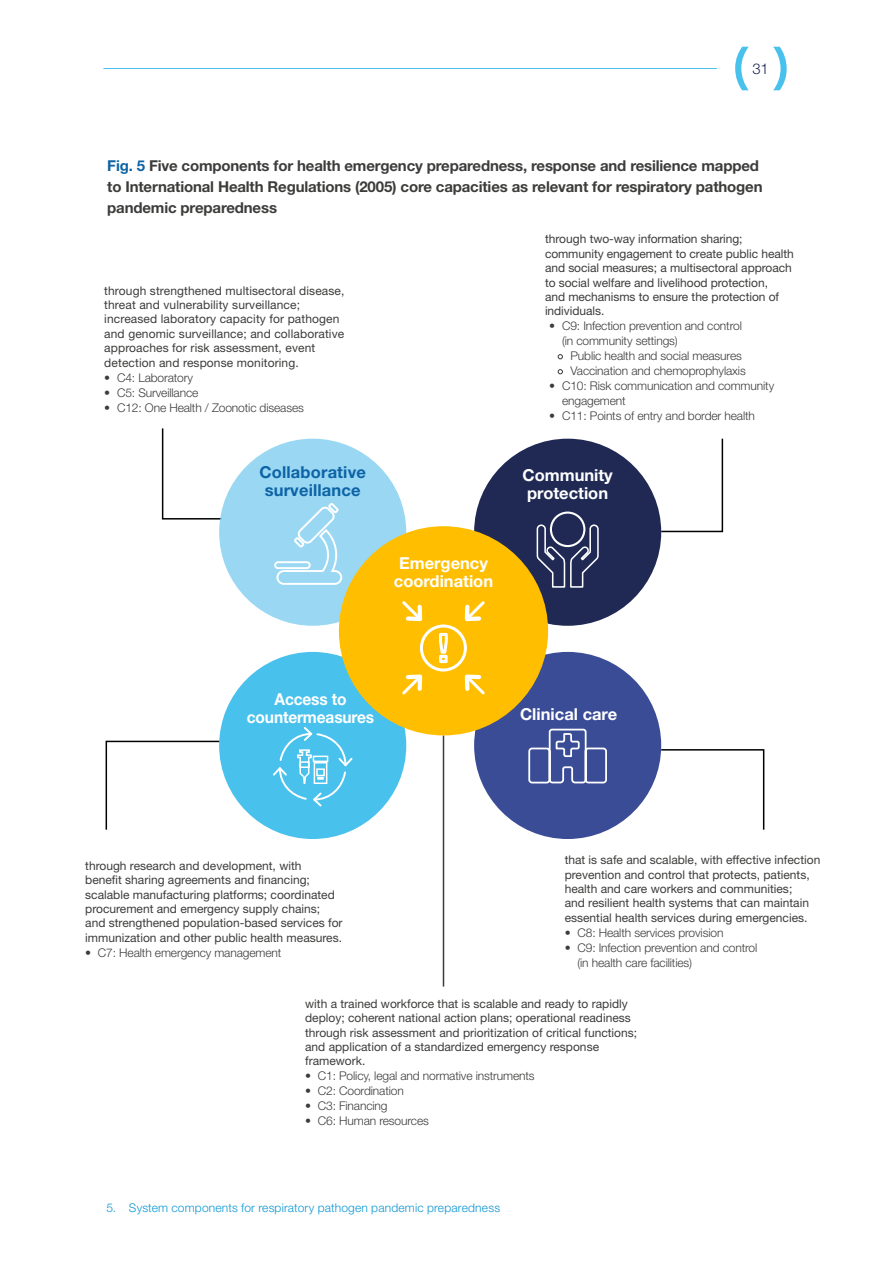
<style>
.page{position:relative;width:893px;height:1263px;background:#fff}
.page>*{position:absolute;margin:0;border:0;box-sizing:border-box;transform-origin:0 0}
.t1{font:700 16.5px/18px "Helvetica Neue LT Std";color:#fff}
.t2{font:700 16.5px/18px "Helvetica Neue LT Std";letter-spacing:.01em;color:#0d63a5;text-align:center}
.t3{font:700 16.5px/18px "Helvetica Neue LT Std";color:#fff;text-align:center;scale:.94 1}
.t4{font:700 15px/21px "Helvetica Neue LT Std";letter-spacing:-.01em;color:#3c3c3b}
.t5{font:300 14.85px "Helvetica Neue LT Std";color:#1f2954}
.t6{font:12px/14.4px "Helvetica Neue LT Std";color:#3c3c3b}
.t7{font:300 12px/15px "Helvetica Neue LT Std";letter-spacing:-.01em;color:#3c3c3b}
.t8{font:300 12px "Helvetica Neue LT Std";letter-spacing:.015em;color:#0e97d5}
.s1{color:#0d63a5}
</style>
<div class="page">
<hr style="left:103px;top:68px;width:614px;height:1px;background:#48c1ec">
<svg style="left:735px;top:47px;width:52px;height:43px"></svg>
<svg style="left:660px;top:438px;width:64px;height:95px"></svg>
<div style="left:474px;top:439px;width:187px;height:187px;background:#1f2954;border-radius:50%"></div>
<svg style="left:536px;top:524px;width:63px;height:64px"></svg>
<div style="left:550px;top:511px;width:35px;height:36px;border:2px solid #fff;border-radius:50%"></div>
<svg style="left:558px;top:354px;width:5px;height:5px"></svg>
<svg style="left:558px;top:369px;width:5px;height:5px"></svg>
<hr style="left:443px;top:735px;width:1px;height:251px;background:#3c3c3b">
<svg style="left:660px;top:748px;width:105px;height:82px"></svg>
<svg style="left:161px;top:428px;width:62px;height:92px"></svg>
<svg style="left:105px;top:740px;width:116px;height:90px"></svg>
<div style="left:219px;top:439px;width:187px;height:187px;background:#99d7f3;border-radius:50%"></div>
<div style="left:274px;top:561px;width:37px;height:8px;border:2px solid #fff;border-radius:3px"></div>
<svg style="left:275px;top:503px;width:68px;height:82px"></svg>
<div style="left:474px;top:652px;width:187px;height:187px;background:#3a4c96;border-radius:50%"></div>
<svg style="left:528px;top:728px;width:79px;height:56px"></svg>
<div style="left:219px;top:652px;width:187px;height:187px;background:#48c1ec;border-radius:50%"></div>
<svg style="left:273px;top:727px;width:80px;height:80px"></svg>
<div style="left:339px;top:526px;width:209px;height:209px;background:#ffbf00;border-radius:50%"></div>
<svg style="left:402px;top:601px;width:83px;height:94px"></svg>
<p class="t5" style="left:752px;top:59px;width:18px">31</p>
<p class="t4" style="left:107px;top:155px;width:657px"><span class="s1">Fig. 5</span> Five components for health emergency preparedness, response and resilience mapped to International Health Regulations (2005) core capacities as relevant for respiratory pathogen pandemic preparedness</p>
<p class="t6" style="left:545px;top:232px;width:250px">through two-way information sharing; community engagement to create public health and social measures; a multisectoral approach to social welfare and livelihood protection,<br>and mechanisms to ensure the protection of individuals.</p>
<p class="t7" style="left:562px;top:318px;width:181px;text-indent:-13px">• C9: Infection prevention and control (in community settings)</p>
<p class="t7" style="left:571px;top:348px;width:177px">Public health and social measures<br>Vaccination and chemoprophylaxis</p>
<p class="t7" style="left:562px;top:378px;width:214px;text-indent:-13px">• C10: Risk communication and community engagement</p>
<p class="t7" style="left:549px;top:408px;width:207px">• C11: Points of entry and border health</p>
<p class="t6" style="left:104px;top:283px;width:242px">through strengthened multisectoral disease, threat and vulnerability surveillance; increased laboratory capacity for pathogen and genomic surveillance; and collaborative approaches for risk assessment, event detection and response monitoring.</p>
<p class="t7" style="left:104px;top:370px;width:90px">• C4: Laboratory</p>
<p class="t7" style="left:104px;top:385px;width:96px">• C5: Surveillance</p>
<p class="t7" style="left:104px;top:400px;width:201px">• C12: One Health / Zoonotic diseases</p>
<h1 class="t2" style="left:259px;top:462px;width:108px">Collaborative surveillance</h1>
<h1 class="t1" style="left:394px;top:554px;width:101px;text-align:center">Emergency coordination</h1>
<h1 class="t1" style="left:522px;top:466px;width:92px">Community protection</h1>
<h1 class="t3" style="left:247px;top:689px;width:137px">Access to countermeasures</h1>
<h1 class="t1" style="left:520px;top:704px;width:99px">Clinical care</h1>
<p class="t6" style="left:85px;top:858px;width:259px">through research and development, with<br>benefit sharing agreements and financing; scalable manufacturing platforms; coordinated procurement and emergency supply chains; and strengthened population-based services for immunization and other public health measures.</p>
<p class="t7" style="left:85px;top:945px;width:198px">• C7: Health emergency management</p>
<p class="t6" style="left:565px;top:852px;width:257px">that is safe and scalable, with effective infection prevention and control that protects, patients, health and care workers and communities;<br>and resilient health systems that can maintain essential health services during emergencies.</p>
<p class="t7" style="left:565px;top:925px;width:160px">• C8: Health services provision</p>
<p class="t7" style="left:577px;top:940px;width:181px;text-indent:-13px">• C9: Infection prevention and control (in health care facilities)</p>
<p class="t6" style="left:305px;top:996px;width:334px">with a trained workforce that is scalable and ready to rapidly deploy; coherent national action plans; operational readiness through risk assessment and prioritization of critical functions; and application of a standardized emergency response framework.</p>
<p class="t7" style="left:305px;top:1068px;width:231px">• C1: Policy, legal and normative instruments</p>
<p class="t7" style="left:305px;top:1083px;width:100px">• C2: Coordination</p>
<p class="t7" style="left:305px;top:1098px;width:84px">• C3: Financing</p>
<p class="t7" style="left:305px;top:1113px;width:125px">• C6: Human resources</p>
<p class="t8" style="left:106px;top:1200px;width:395px">5. System components for respiratory pathogen pandemic preparedness</p>
</div>
